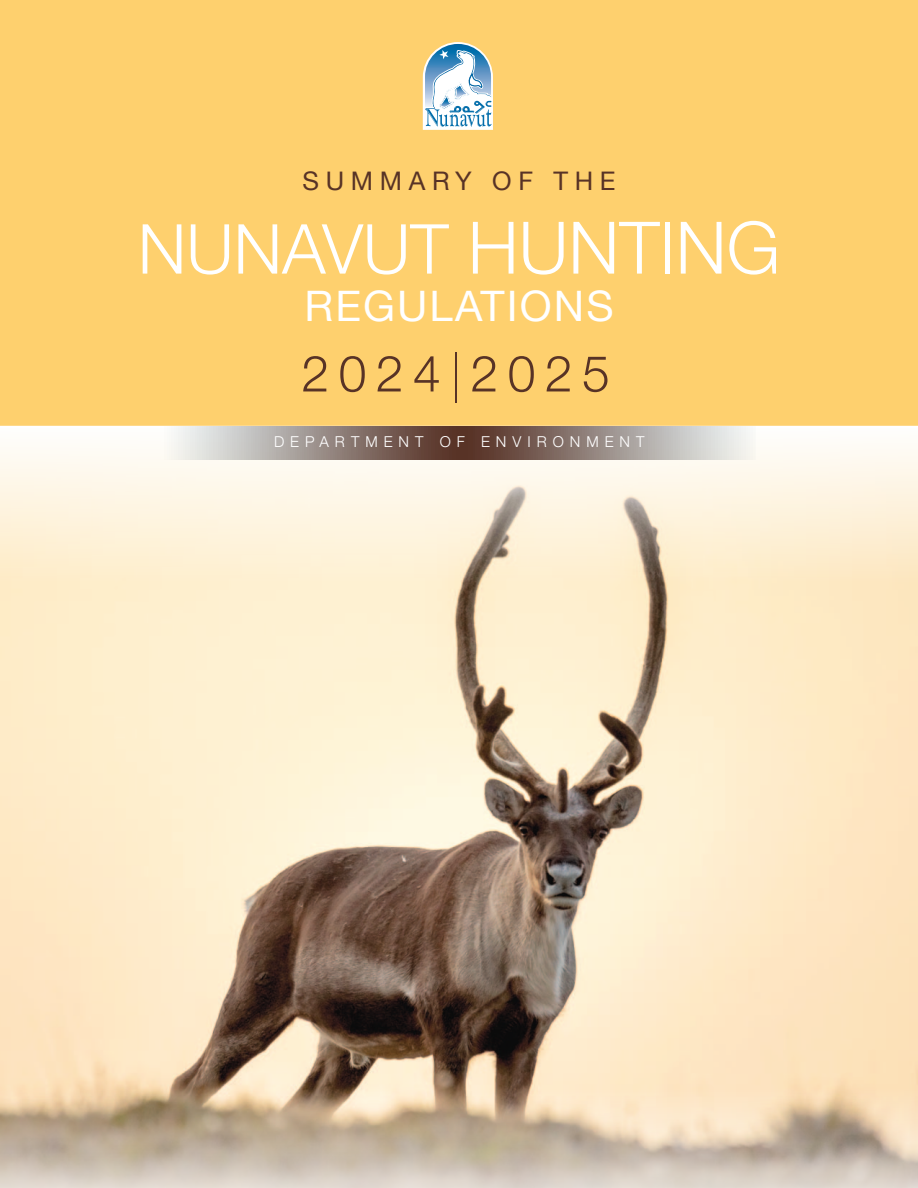
<style>
.page{position:relative;width:918px;height:1188px;background:#fff}
.page>*{position:absolute;margin:0;border:0;box-sizing:border-box;transform-origin:0 0}
.t1{font:300 69px "Helvetica Neue";color:#fff}
.t2{font:300 50.1px "Helvetica Neue";letter-spacing:.185em;color:#583326}
.t3{font:42px "Helvetica Neue";letter-spacing:.05em;color:#fff}
.t4{font:25.65px "Helvetica Neue";letter-spacing:.26em;color:#583326}
.t5{font:300 15px "Helvetica Neue";letter-spacing:.4em;color:#fff}
.s1{font-size:72.45px}
.s2{font-weight:200}
</style>
<div class="page">
<div style="left:0;top:0;width:918px;height:426px;background:#fed06e"></div>
<img style="left:0;top:583px;width:918px;height:505px">
<svg style="left:0;top:445px;width:918px;height:138px;background:#faf0db"></svg>
<svg style="left:423px;top:42px;width:70px;height:88px;background:#b6ced8"></svg>
<svg style="left:0;top:1088px;width:918px;height:100px;background:#d0bea8"></svg>
<svg style="left:163px;top:426px;width:592px;height:34px;background:#a0938d"></svg>
<p class="t4" style="left:303px;top:166px;width:315px">SUMMARY OF THE</p>
<p class="t1" style="left:138px;top:207px;width:644px">NUNAVUT <span class="s1">HUNTING</span></p>
<p class="t3" style="left:304px;top:281px;width:311px">REGULATIONS</p>
<p class="t2" style="left:301px;top:343px;width:310px">2024<span class="s2">|</span>2025</p>
<p class="t5" style="left:274px;top:433px;width:372px">DEPARTMENT OF ENVIRONMENT</p>
</div>
